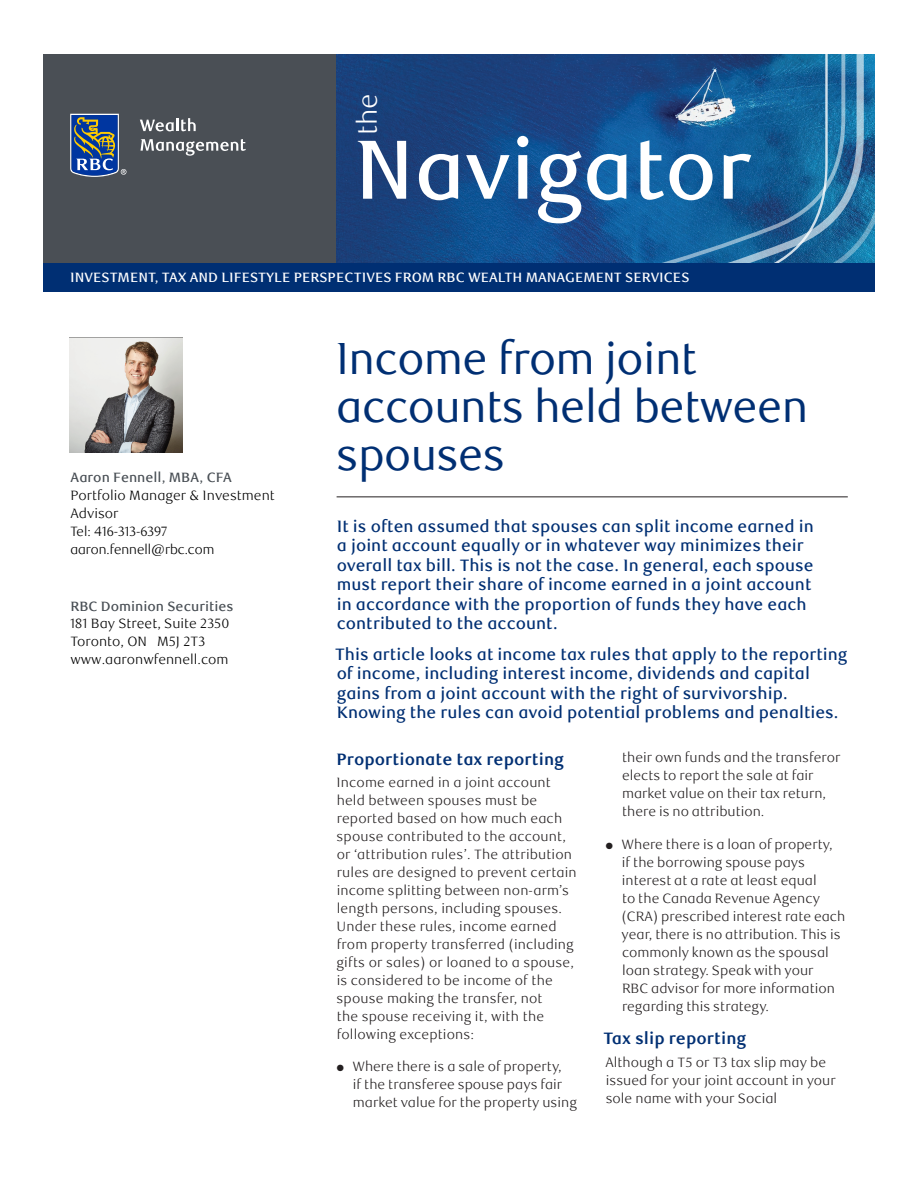
<style>
.page{position:relative;width:918px;height:1188px;background:#fff}
.page>*{position:absolute;margin:0;border:0;box-sizing:border-box;transform-origin:0 0}
.t1{font:500 84px "RBC Text";letter-spacing:-.01em;color:#fff}
._1-Main_Title{font:45px/48px "RBC Display";color:#002f73}
.t2{font:300 27px "RBC Text";color:#fff}
._3-Intro_Text{font:500 16.5px/19.5px "RBC Text";color:#002f73}
._4-Text_Headline{font:700 16.5px "RBC Text";color:#002f73}
._5-Body_Copy{font:300 13.5px/18px "RBC Text";color:#231f20}
.t3{font:300 13.5px/18px "RBC Text";color:#000}
.t4{font:500 13.5px "RBC Text";color:#fff}
.t5{font:500 13.5px "RBC Text";color:#484e54}
.t6{font:300 13.5px/18px "RBC Display";color:#000}
</style>
<div class="page">
<div style="left:43px;top:54px;width:294px;height:211px;background:#4a4f55"></div>
<svg style="left:70px;top:114px;width:56px;height:63px;background:#4e6788"></svg>
<svg style="left:140px;top:118px;width:56px;height:13px"></svg>
<svg style="left:141px;top:139px;width:105px;height:17px"></svg>
<img style="left:337px;top:54px;width:107px;height:210px">
<svg style="left:864px;top:54px;width:11px;height:210px;background:#1a72a4"></svg>
<svg style="left:444px;top:54px;width:420px;height:210px;background:#1c5a94"></svg>
<div style="left:43px;top:264px;width:832px;height:28px;background:#002f73"></div>
<hr style="left:337px;top:497px;width:511px;height:1px;background:#231f20">
<img style="left:69px;top:338px;width:113px;height:115px">
<h3 class="t2" style="left:352px;top:135px;width:43px;rotate:-90deg">the</h3>
<h1 class="t1" style="left:354px;top:120px;width:399px">Navigator</h1>
<p class="t4" style="left:70px;top:270px;width:621px">INVESTMENT, TAX AND LIFESTYLE PERSPECTIVES FROM RBC WEALTH MANAGEMENT SERVICES</p>
<p class="t5" style="left:70px;top:470px;width:163px">Aaron Fennell, MBA, CFA</p>
<p class="t3" style="left:70px;top:487px;width:206px">Portfolio Manager &amp; Investment<br>Advisor</p>
<p class="t6" style="left:70px;top:523px;width:145px">Tel: 416-313-6397 aaron.fennell@rbc.com</p>
<p class="t5" style="left:70px;top:598px;width:165px">RBC Dominion Securities</p>
<p class="t3" style="left:70px;top:615px;width:161px">181 Bay Street, Suite 2350<br>Toronto, ON M5J 2T3 www.aaronwfennell.com</p>
<h1 class="_1-Main_Title" style="left:337px;top:335px;width:473px">Income from joint accounts held between spouses</h1>
<p class="_3-Intro_Text" style="left:337px;top:517px;width:479px">It is often assumed that spouses can split income earned in a joint account equally or in whatever way minimizes their overall tax bill. This is not the case. In general, each spouse must report their share of income earned in a joint account in accordance with the proportion of funds they have each contributed to the account.</p>
<p class="_3-Intro_Text" style="left:335px;top:645px;width:514px">This article looks at income tax rules that apply to the reporting of income, including interest income, dividends and capital gains from a joint account with the right of survivorship.<br>Knowing the rules can avoid potential problems and penalties.</p>
<h2 class="_4-Text_Headline" style="left:336px;top:749px;width:229px">Proportionate tax reporting</h2>
<p class="_5-Body_Copy" style="left:337px;top:774px;width:242px">Income earned in a joint account held between spouses must be reported based on how much each spouse contributed to the account, or ‘attribution rules’. The attribution rules are designed to prevent certain income splitting between non-arm’s length persons, including spouses.<br>Under these rules, income earned from property transferred (including gifts or sales) or loaned to a spouse, is considered to be income of the spouse making the transfer, not<br>the spouse receiving it, with the following exceptions:</p>
<p class="_5-Body_Copy" style="left:353px;top:1058px;width:226px;text-indent:-16px">● Where there is a sale of property,<br>if the transferee spouse pays fair market value for the property using</p>
<p class="_5-Body_Copy" style="left:622px;top:749px;width:220px">their own funds and the transferor elects to report the sale at fair market value on their tax return, there is no attribution.</p>
<p class="_5-Body_Copy" style="left:621px;top:835px;width:225px;text-indent:-16px">● Where there is a loan of property,<br>if the borrowing spouse pays interest at a rate at least equal<br>to the Canada Revenue Agency (CRA) prescribed interest rate each year, there is no attribution. This is commonly known as the spousal loan strategy. Speak with your<br>RBC advisor for more information regarding this strategy.</p>
<h2 class="_4-Text_Headline" style="left:604px;top:1029px;width:144px">Tax slip reporting</h2>
<p class="_5-Body_Copy" style="left:605px;top:1053px;width:232px">Although a T5 or T3 tax slip may be issued for your joint account in your sole name with your Social</p>
</div>
